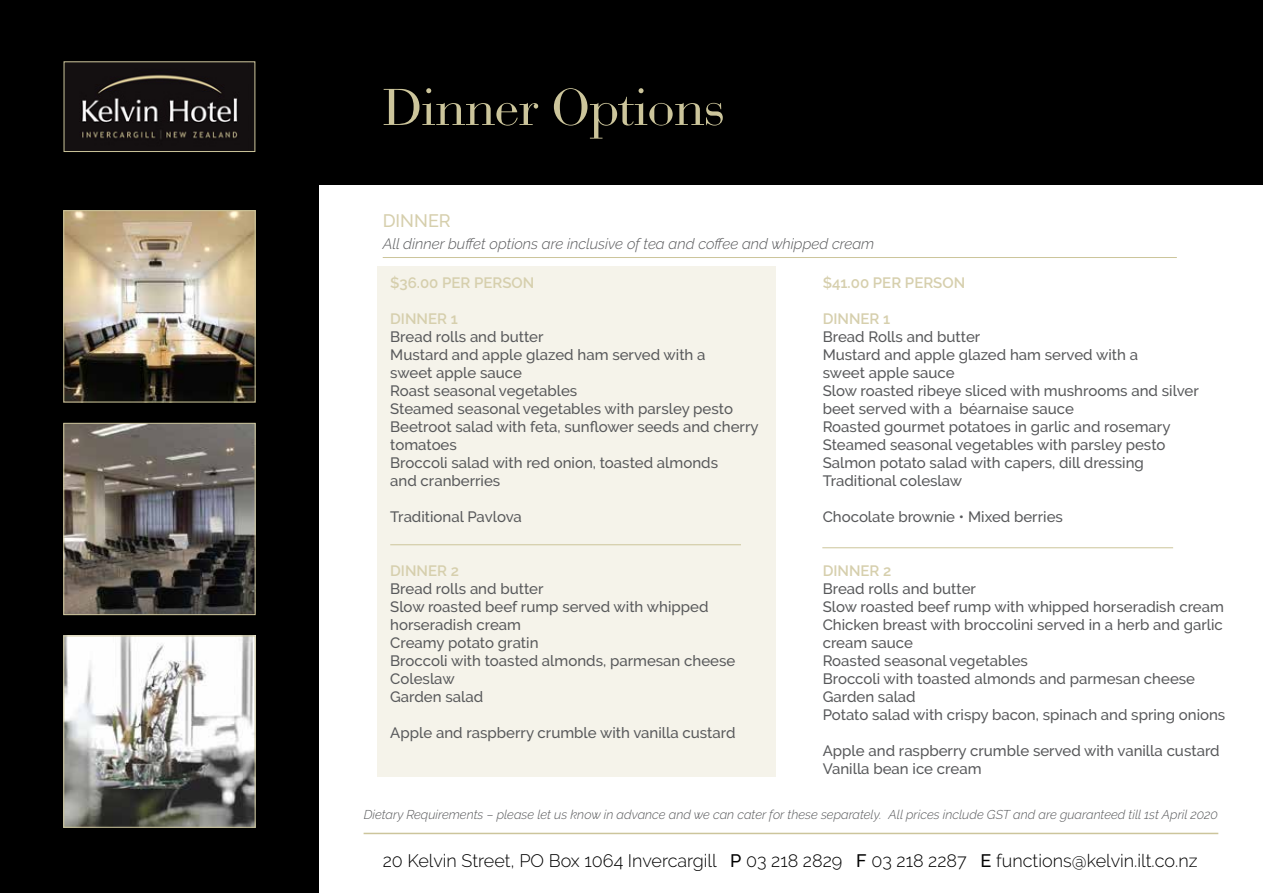
<style>
.page{position:relative;width:1263px;height:893px;background:#fff}
.page>*{position:absolute;margin:0;border:0;box-sizing:border-box;transform-origin:0 0}
.t1{font:54px "Bauer Bodoni D";color:#ccc59b}
.t2{font:300 18px "Raleway";color:#000}
.t3{font:500 18px "Raleway";color:#d6cfad}
.t4{font:500 15px/18px "Raleway";color:#58595b}
.t5{font:italic 300 15px "Raleway";color:#58595b}
.t6{font:600 15px "Raleway";color:#d6cfad}
.t7{font:italic 300 12.75px "Raleway";color:#58595b}
.s1{font-weight:500}
</style>
<div class="page">
<div style="left:0;top:0;width:319px;height:893px;background:#000"></div>
<img style="left:66px;top:64px;width:187px;height:86px">
<div style="left:64px;top:62px;width:191px;height:90px;border:1px solid #ccc59b"></div>
<div style="left:308px;top:0;width:955px;height:185px;background:#000"></div>
<img style="left:65px;top:425px;width:188px;height:188px">
<div style="left:63px;top:423px;width:192px;height:192px;border:1px solid #ccc59b"></div>
<img style="left:65px;top:637px;width:188px;height:189px">
<div style="left:63px;top:635px;width:192px;height:193px;border:1px solid #ccc59b"></div>
<img style="left:65px;top:212px;width:188px;height:188px">
<div style="left:63px;top:210px;width:192px;height:192px;border:1px solid #ccc59b"></div>
<hr style="left:364px;top:833px;width:854px;height:1px;background:#ccc59b">
<div style="left:377px;top:266px;width:399px;height:510px;background:#f5f3ea"></div>
<hr style="left:383px;top:257px;width:794px;height:1px;background:#ccc59b">
<hr style="left:390px;top:544px;width:351px;height:1px;background:#ccc59b">
<hr style="left:822px;top:547px;width:351px;height:1px;background:#ccc59b">
<h1 class="t1" style="left:383px;top:75px;width:343px">Dinner Options</h1>
<p class="t3" style="left:383px;top:210px;width:70px">DINNER</p>
<p class="t5" style="left:383px;top:235px;width:493px">All dinner buffet options are inclusive of tea and coffee and whipped cream</p>
<p class="t6" style="left:390px;top:274px;width:146px">$36.00 PER PERSON</p>
<p class="t6" style="left:390px;top:310px;width:69px">DINNER 1</p>
<p class="t4" style="left:390px;top:328px;width:370px">Bread rolls and butter<br>Mustard and apple glazed ham served with a<br>sweet apple sauce<br>Roast seasonal vegetables<br>Steamed seasonal vegetables with parsley pesto<br>Beetroot salad with feta, sunflower seeds and cherry tomatoes<br>Broccoli salad with red onion, toasted almonds<br>and cranberries</p>
<p class="t4" style="left:390px;top:508px;width:133px">Traditional Pavlova</p>
<p class="t6" style="left:390px;top:562px;width:70px">DINNER 2</p>
<p class="t4" style="left:390px;top:580px;width:347px">Bread rolls and butter<br>Slow roasted beef rump served with whipped horseradish cream<br>Creamy potato gratin<br>Broccoli with toasted almonds, parmesan cheese<br>Coleslaw<br>Garden salad</p>
<p class="t4" style="left:390px;top:724px;width:347px">Apple and raspberry crumble with vanilla custard</p>
<p class="t6" style="left:823px;top:274px;width:144px">$41.00 PER PERSON</p>
<p class="t6" style="left:823px;top:310px;width:69px">DINNER 1</p>
<p class="t4" style="left:823px;top:328px;width:378px">Bread Rolls and butter<br>Mustard and apple glazed ham served with a<br>sweet apple sauce<br>Slow roasted ribeye sliced with mushrooms and silver beet served with a béarnaise sauce<br>Roasted gourmet potatoes in garlic and rosemary Steamed seasonal vegetables with parsley pesto Salmon potato salad with capers, dill dressing Traditional coleslaw</p>
<p class="t4" style="left:823px;top:508px;width:242px">Chocolate brownie • Mixed berries</p>
<p class="t6" style="left:823px;top:562px;width:70px">DINNER 2</p>
<p class="t4" style="left:823px;top:580px;width:404px">Bread rolls and butter<br>Slow roasted beef rump with whipped horseradish cream Chicken breast with broccolini served in a herb and garlic cream sauce<br>Roasted seasonal vegetables<br>Broccoli with toasted almonds and parmesan cheese Garden salad<br>Potato salad with crispy bacon, spinach and spring onions</p>
<p class="t4" style="left:823px;top:742px;width:398px">Apple and raspberry crumble served with vanilla custard<br>Vanilla bean ice cream</p>
<p class="t7" style="left:364px;top:807px;width:856px">Dietary Requirements – please let us know in advance and we can cater for these separately. All prices include GST and are guaranteed till 1st April 2020</p>
<p class="t2" style="left:383px;top:850px;width:816px">20 Kelvin Street, PO Box 1064 Invercargill <span class="s1">P</span> 03 218 2829 <span class="s1">F</span> 03 218 2287 <span class="s1">E</span> functions@kelvin.ilt.co.nz</p>
</div>
